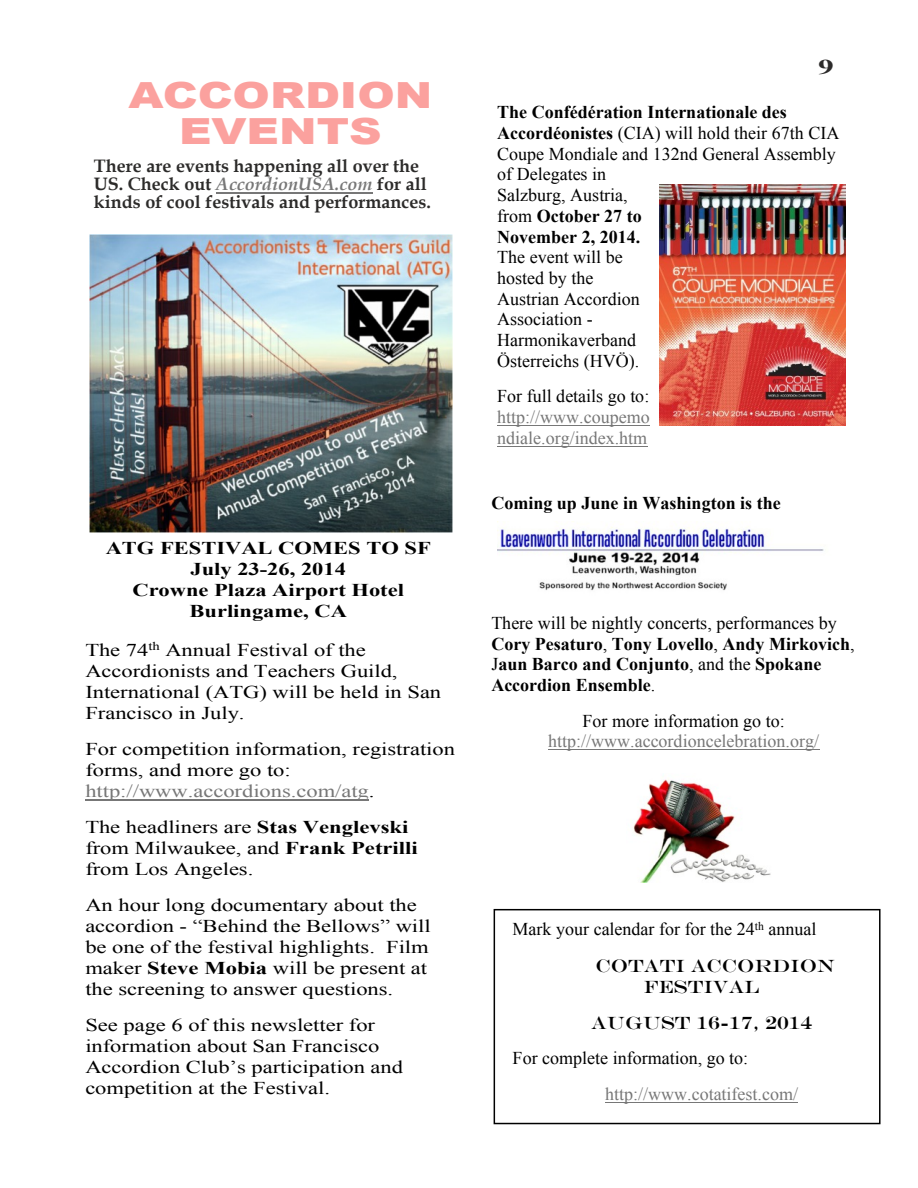
<style>
.page{position:relative;width:918px;height:1188px;background:#fff}
.page>*{position:absolute;margin:0;border:0;box-sizing:border-box;transform-origin:0 0}
.t1{font:900 36px/36px "Arial";color:#fba19e;text-align:center;scale:1.25 1}
.t2{font:700 21px "Times New Roman";color:#2c2b2a;scale:1.5 1}
.t3{font:18px/21px "Times New Roman";color:#000;scale:1.25 1}
.t4{font:18px/20.7px "Times New Roman";color:#000}
.t5{font:700 18px/20.7px "Times New Roman";color:#000}
.t6{font:700 18px/18px "Book Antiqua";color:#2c2b2a}
.t7{font:18px/20.7px "Times New Roman";color:#777}
.t8{font:700 18px/21px "Times New Roman";color:#000;text-align:center;scale:1.25 1}
.t9{font:18px/21px "Engravers";color:#000}
.s1{font-style:italic;color:#777}
.s2{color:#777}
.s3{font-weight:700}
.s4{font-weight:400}
</style>
<div class="page">
<div style="left:494px;top:909px;width:387px;height:215px;background:#fff;border:2px solid #000"></div>
<hr style="left:216px;top:193px;width:157px;height:1px;background:#777">
<hr style="left:85px;top:799px;width:284px;height:1px;background:#777">
<img style="left:89px;top:234px;width:364px;height:299px">
<hr style="left:497px;top:425px;width:153px;height:1px;background:#777">
<hr style="left:497px;top:446px;width:150px;height:1px;background:#777">
<img style="left:659px;top:184px;width:187px;height:242px">
<hr style="left:605px;top:1102px;width:193px;height:1px;background:#777">
<hr style="left:548px;top:749px;width:271px;height:1px;background:#777">
<img style="left:497px;top:527px;width:327px;height:64px">
<img style="left:633px;top:779px;width:138px;height:103px">
<h1 class="t1" style="left:128px;top:81px;width:245px">ACCORDION<br>EVENTS</h1>
<p class="t6" style="left:94px;top:159px;width:339px">There are events happening all over the<br>US. Check out <span class="s1">AccordionUSA.com</span> for all kinds of cool festivals and performances.</p>
<p class="t8" style="left:106px;top:539px;width:262px">ATG FESTIVAL COMES TO SF<br>July 23-26, 2014<br>Crowne Plaza Airport Hotel<br>Burlingame, CA</p>
<p class="t3" style="left:85px;top:641px;width:286px">The 74<sup>th</sup> Annual Festival of the<br>Accordionists and Teachers Guild,<br>International (ATG) will be held in San<br>Francisco in July.</p>
<p class="t3" style="left:85px;top:740px;width:297px">For competition information, registration forms, and more go to: <span class="s2">http://www.accordions.com/atg</span>.</p>
<p class="t3" style="left:85px;top:818px;width:267px">The headliners are <span class="s3">Stas Venglevski </span>from Milwaukee, and <span class="s3">Frank Petrilli </span>from Los Angeles.</p>
<p class="t3" style="left:85px;top:896px;width:278px">An hour long documentary about the accordion - “Behind the Bellows” will be one of the festival highlights. Film maker <span class="s3">Steve Mobia</span> will be present at the screening to answer questions.</p>
<p class="t3" style="left:85px;top:1016px;width:256px">See page 6 of this newsletter for information about San Francisco<br>Accordion Club’s participation and competition at the Festival.</p>
<p class="t2" style="left:818px;top:60px;width:12px">9</p>
<p class="t4" style="left:497px;top:104px;width:344px"><span class="s3">The Confédération Internationale des<br>Accordéonistes</span> (CIA) will hold their 67th CIA<br>Coupe Mondiale and 132nd General Assembly of Delegates in<br>Salzburg, Austria,<br>from <span class="s3">October 27 to<br>November 2, 2014.</span></p>
<p class="t4" style="left:497px;top:249px;width:144px">The event will be hosted by the<br>Austrian Accordion<br>Association -<br>Harmonikaverband<br>Österreichs (HVÖ).</p>
<p class="t4" style="left:497px;top:388px;width:154px">For full details go to:</p>
<p class="t7" style="left:497px;top:408px;width:154px">http://www.coupemo ndiale.org/index.htm</p>
<p class="t5" style="left:491px;top:495px;width:291px">Coming up June in Washington is the</p>
<p class="t5" style="left:491px;top:614px;width:365px"><span class="s4">There will be nightly concerts, performances by </span>Cory Pesaturo<span class="s4">,</span> Tony Lovello<span class="s4">,</span> Andy Mirkovich<span class="s4">, J</span>aun Barco and Conjunto<span class="s4">, and the</span> Spokane Accordion Ensemble<span class="s4">.</span></p>
<p class="t4" style="left:583px;top:712px;width:204px">For more information go to:</p>
<p class="t7" style="left:548px;top:733px;width:273px">http://www.accordioncelebration.org/</p>
<p class="t4" style="left:513px;top:921px;width:305px">Mark your calendar for for the 24<sup>th</sup> annual</p>
<p class="t9" style="left:644px;top:955px;width:192px;text-indent:-48px">COTATI ACCORDION<br>FESTIVAL</p>
<p class="t9" style="left:591px;top:1012px;width:222px">AUGUST 16-17, 2014</p>
<p class="t4" style="left:513px;top:1049px;width:237px">For complete information, go to:</p>
<p class="t7" style="left:605px;top:1085px;width:194px">http://www.cotatifest.com/</p>
</div>
